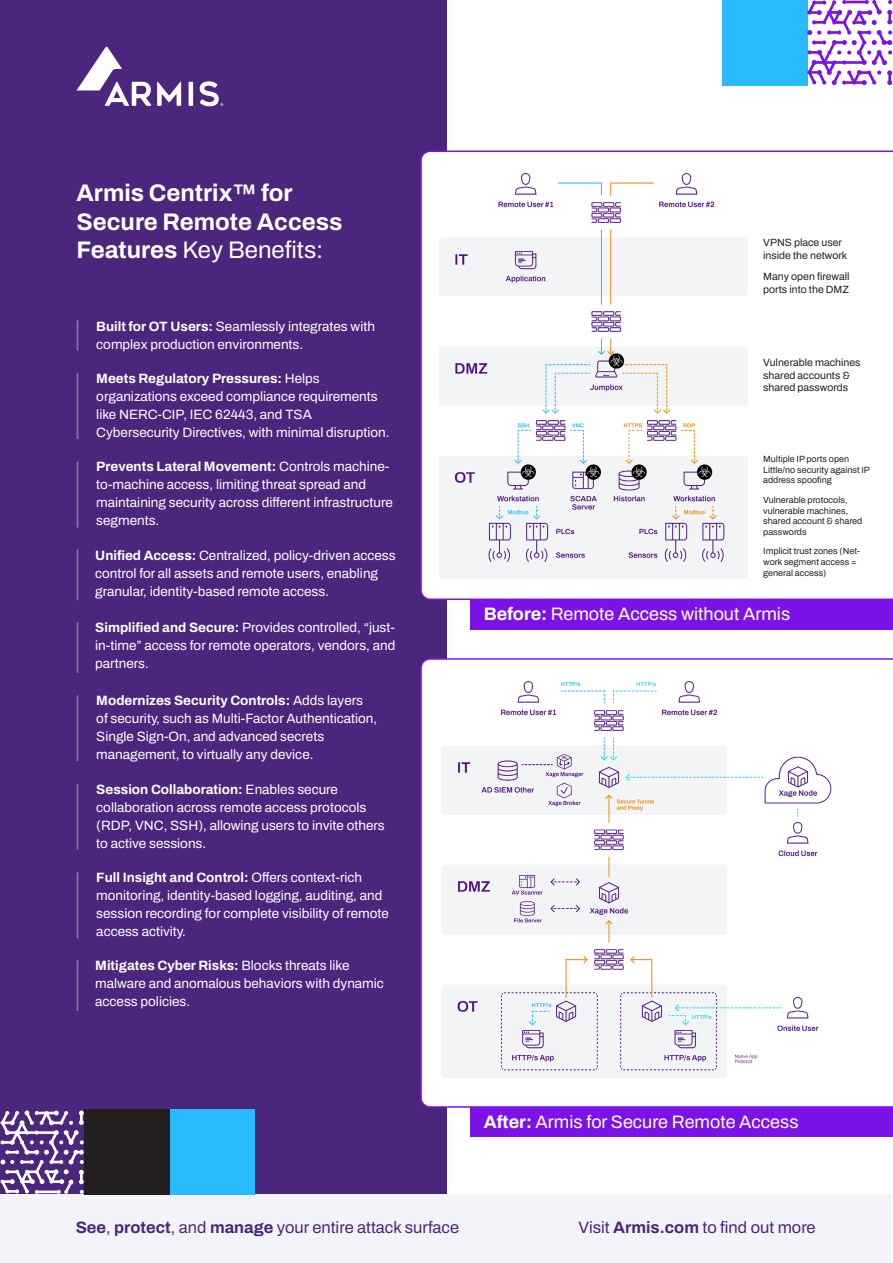
<style>
.page{position:relative;width:893px;height:1263px;background:#fff}
.page>*{position:absolute;margin:0;border:0;box-sizing:border-box;transform-origin:0 0}
.PageB-Header{font:700 24px/28.8px "Archivo";color:#fff}
.PageB-Header-2{font:18px "Archivo";color:#fff}
.t1{font:16.5px "Archivo";color:#4a267c}
.Body{font:13.5px/18px "Archivo";color:#fff}
.t2{font:10.5px/12.6px "Archivo";color:#231f20}
.t3{font:9px/10.8px "Archivo";color:#231f20}
.s1{font-weight:400}
.s2{font-weight:700}
</style>
<div class="page">
<div style="left:0;top:0;width:446px;height:1216px;background:#4a267c"></div>
<div style="left:723px;top:0;width:85px;height:85px;background:#2abaff"></div>
<svg style="left:0;top:1110px;width:84px;height:84px"></svg>
<svg style="left:77px;top:47px;width:74px;height:59px"></svg>
<svg style="left:157px;top:82px;width:24px;height:24px"></svg>
<svg style="left:189px;top:82px;width:4px;height:24px"></svg>
<svg style="left:200px;top:81px;width:23px;height:25px"></svg>
<div style="left:0;top:1195px;width:891px;height:68px;background:#f3f4f9"></div>
<div style="left:170px;top:1110px;width:85px;height:85px;background:#2abaff"></div>
<div style="left:85px;top:1110px;width:85px;height:85px;background:#231f20"></div>
<hr style="left:77px;top:373px;width:1px;height:66px;background:#fff">
<hr style="left:77px;top:462px;width:1px;height:66px;background:#fff">
<hr style="left:77px;top:695px;width:1px;height:66px;background:#fff">
<hr style="left:77px;top:784px;width:1px;height:66px;background:#fff">
<hr style="left:77px;top:872px;width:1px;height:66px;background:#fff">
<hr style="left:77px;top:550px;width:1px;height:50px;background:#fff">
<hr style="left:77px;top:622px;width:1px;height:51px;background:#fff">
<hr style="left:77px;top:960px;width:1px;height:51px;background:#fff">
<hr style="left:77px;top:320px;width:1px;height:31px;background:#fff">
<svg style="left:807px;top:0;width:85px;height:85px"></svg>
<svg style="left:420px;top:151px;width:473px;height:449px"></svg>
<svg style="left:420px;top:658px;width:473px;height:450px"></svg>
<div style="left:471px;top:600px;width:422px;height:29px;background:#7b13e8"></div>
<div style="left:471px;top:1108px;width:422px;height:29px;background:#7b13e8"></div>
<div style="left:763px;top:237px;width:103px;height:60px;background:#fff"></div>
<div style="left:763px;top:357px;width:103px;height:37px;background:#fff"></div>
<div style="left:763px;top:454px;width:112px;height:125px;background:#fff"></div>
<p class="PageB-Header" style="left:77px;top:178px;width:267px">Armis Centrix™ for<br>Secure Remote Access<br>Features <span class="s1">Key Benefits:</span></p>
<p class="Body" style="left:96px;top:318px;width:280px"><span class="s2">Built for OT Users:</span> Seamlessly integrates with complex production environments.</p>
<p class="Body" style="left:96px;top:369px;width:295px"><span class="s2">Meets Regulatory Pressures:</span> Helps organizations exceed compliance requirements like NERC-CIP, IEC 62443, and TSA Cybersecurity Directives, with minimal disruption.</p>
<p class="Body" style="left:96px;top:458px;width:298px"><span class="s2">Prevents Lateral Movement:</span> Controls machine&shy;to-machine access, limiting threat spread and maintaining security across different infrastructure segments.</p>
<p class="Body" style="left:95px;top:546px;width:302px"><span class="s2">Unified Access:</span> Centralized, policy-driven access control for all assets and remote users, enabling granular, identity-based remote access.</p>
<p class="Body" style="left:95px;top:619px;width:302px;text-align:justify"><span class="s2">Simplified and Secure:</span> Provides controlled, “just&shy;in-time” access for remote operators, vendors, and partners.</p>
<p class="Body" style="left:96px;top:691px;width:282px"><span class="s2">Modernizes Security Controls:</span> Adds layers of security, such as Multi-Factor Authentication, Single Sign-On, and advanced secrets management, to virtually any device.</p>
<p class="Body" style="left:96px;top:780px;width:290px"><span class="s2">Session Collaboration:</span> Enables secure collaboration across remote access protocols (RDP, VNC, SSH), allowing users to invite others to active sessions.</p>
<p class="Body" style="left:96px;top:868px;width:294px"><span class="s2">Full Insight and Control:</span> Offers context-rich monitoring, identity-based logging, auditing, and session recording for complete visibility of remote access activity.</p>
<p class="Body" style="left:95px;top:957px;width:290px"><span class="s2">Mitigates Cyber Risks:</span> Blocks threats like malware and anomalous behaviors with dynamic access policies.</p>
<p class="t2" style="left:763px;top:236px;width:86px">VPNS place user inside the network</p>
<p class="t2" style="left:763px;top:270px;width:88px">Many open firewall ports into the DMZ</p>
<p class="t2" style="left:763px;top:356px;width:99px">Vulnerable machines shared accounts &amp; shared passwords</p>
<p class="t3" style="left:763px;top:453px;width:108px">Multiple IP ports open<br>Little/no security against IP address spoofing</p>
<p class="t3" style="left:763px;top:494px;width:101px">Vulnerable protocols, vulnerable machines, shared account &amp; shared passwords</p>
<p class="t3" style="left:763px;top:546px;width:98px">Implicit trust zones (Net&shy;work segment access = general access)</p>
<p class="PageB-Header-2" style="left:484px;top:600px;width:308px"><span class="s2">Before:</span> Remote Access without Armis</p>
<p class="PageB-Header-2" style="left:484px;top:1108px;width:316px"><span class="s2">After:</span> Armis for Secure Remote Access</p>
<p class="t1" style="left:76px;top:1214px;width:385px"><span class="s2">See</span>, <span class="s2">protect</span>, and <span class="s2">manage</span> your entire attack surface</p>
<p class="t1" style="left:578px;top:1215px;width:239px">Visit <span class="s2">Armis.com</span> to find out more</p>
</div>
